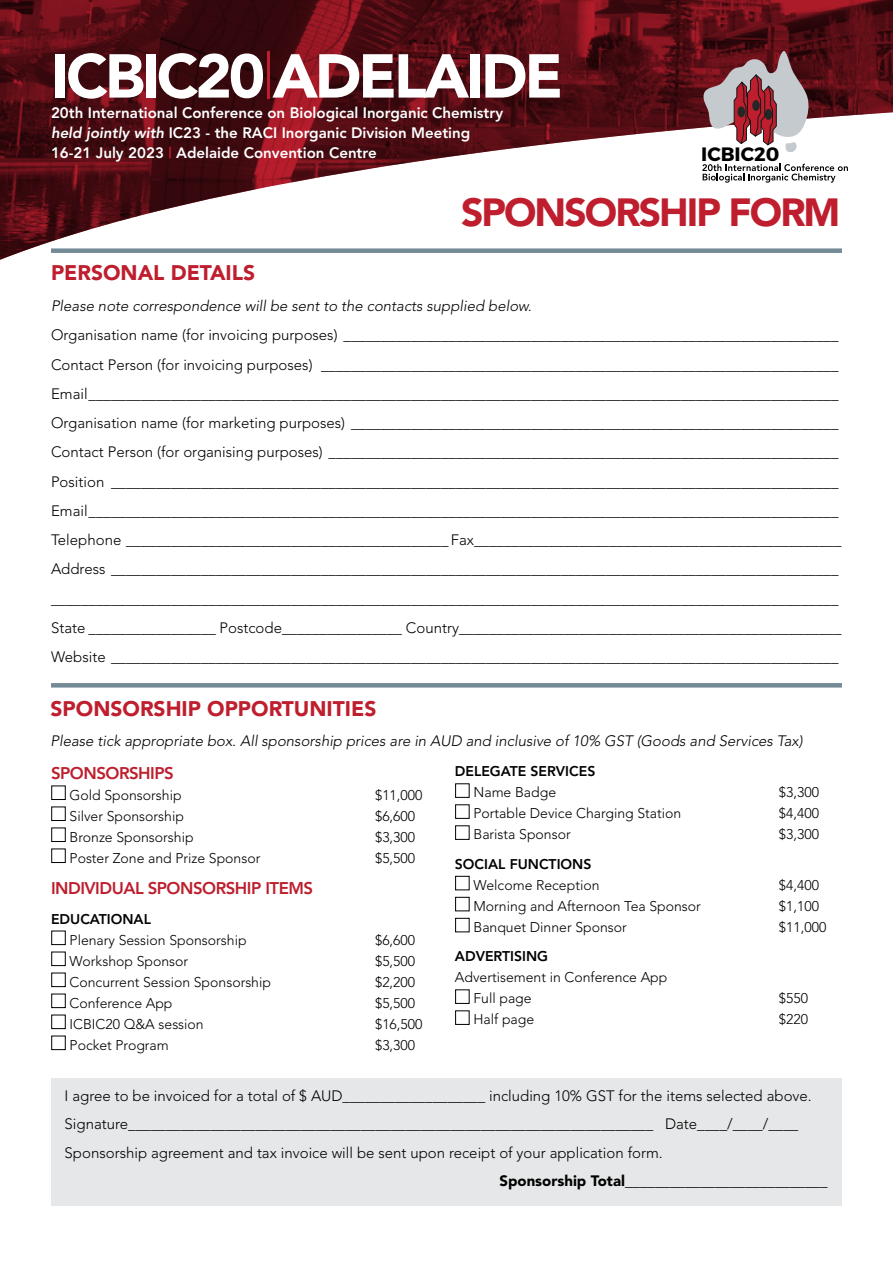
<style>
.page{position:relative;width:893px;height:1263px;background:#fff}
.page>*{position:absolute;margin:0;border:0;box-sizing:border-box;transform-origin:0 0}
.t1{font:900 61.2px "Avenir";letter-spacing:-.05em;color:#fff}
.t2{font:900 39px "Avenir";letter-spacing:-.05em;color:#be1e2d}
.t3{font:900 21px "Avenir";color:#be1e2d}
.t4{font:700 19.35px "Montserrat";color:#000}
.t5{font:800 16.8px "Avenir";letter-spacing:-.03em;color:#be1e2d}
.t6{font:300 15px/29.2px "Avenir";color:#000}
.t7{font:italic 300 15px "Avenir";color:#000}
.t8{font:800 15px/20.2px "Avenir";color:#fff}
.t9{font:900 15px "Avenir";color:#000}
.t10{font:300 14.1px "Avenir";color:#000}
.t11{font:800 14.1px "Avenir";color:#000}
.s1{font-weight:300;color:#be1e2d}
.s2{font-style:italic}
.s3{color:#be1e2d}
</style>
<div class="page">
<div style="left:51px;top:1078px;width:791px;height:127px;background:#e6e7e8"></div>
<img style="left:0;top:0;width:893px;height:260px">
<svg style="left:703px;top:51px;width:107px;height:101px"></svg>
<svg style="left:702px;top:164px;width:146px;height:19px"></svg>
<div style="left:51px;top:248px;width:791px;height:5px;background:#748a96"></div>
<hr style="left:51px;top:683px;width:791px;height:4px;background:#748a96">
<h1 class="t1" style="left:51px;top:39px;width:513px">ICBIC20<span class="s1">|</span>ADELAIDE</h1>
<p class="t8" style="left:51px;top:102px;width:454px">20th International Conference on Biological Inorganic Chemistry <span class="s2">held jointly with</span> IC23 - the RACI Inorganic Division Meeting<br>16-21 July 2023 <span class="s3">|</span> Adelaide Convention Centre</p>
<p class="t4" style="left:701px;top:142px;width:80px">ICBIC20</p>
<h2 class="t2" style="left:461px;top:189px;width:381px">SPONSORSHIP FORM</h2>
<h3 class="t3" style="left:51px;top:260px;width:206px">PERSONAL DETAILS</h3>
<p class="t7" style="left:51px;top:297px;width:482px">Please note correspondence will be sent to the contacts supplied below.</p>
<p class="t6" style="left:51px;top:320px;width:792px">Organisation name (for invoicing purposes) __________________________________________________________________ Contact Person (for invoicing purposes) _____________________________________________________________________ Email____________________________________________________________________________________________________ Organisation name (for marketing purposes) _________________________________________________________________ Contact Person (for organising purposes) ____________________________________________________________________ Position _________________________________________________________________________________________________ Email____________________________________________________________________________________________________ Telephone ___________________________________________ Fax_________________________________________________ Address _________________________________________________________________________________________________ _________________________________________________________________________________________________________ State _________________ Postcode________________ Country___________________________________________________ Website _________________________________________________________________________________________________</p>
<h3 class="t3" style="left:51px;top:695px;width:327px">SPONSORSHIP OPPORTUNITIES</h3>
<p class="t7" style="left:51px;top:732px;width:754px">Please tick appropriate box. All sponsorship prices are in AUD and inclusive of 10% GST (Goods and Services Tax)</p>
<p class="t5" style="left:51px;top:763px;width:124px">SPONSORSHIPS</p>
<p class="t10" style="left:51px;top:786px;width:132px">■ Gold Sponsorship</p>
<p class="t10" style="left:375px;top:786px;width:49px">$11,000</p>
<p class="t10" style="left:51px;top:807px;width:134px">■ Silver Sponsorship</p>
<p class="t10" style="left:375px;top:807px;width:42px">$6,600</p>
<p class="t10" style="left:51px;top:828px;width:144px">■ Bronze Sponsorship</p>
<p class="t10" style="left:375px;top:828px;width:42px">$3,300</p>
<p class="t10" style="left:51px;top:849px;width:211px">■ Poster Zone and Prize Sponsor</p>
<p class="t10" style="left:375px;top:849px;width:42px">$5,500</p>
<p class="t5" style="left:51px;top:878px;width:264px">INDIVIDUAL SPONSORSHIP ITEMS</p>
<p class="t11" style="left:51px;top:910px;width:101px">EDUCATIONAL</p>
<p class="t10" style="left:51px;top:931px;width:197px">■ Plenary Session Sponsorship</p>
<p class="t10" style="left:375px;top:931px;width:42px">$6,600</p>
<p class="t10" style="left:51px;top:952px;width:139px">■ Workshop Sponsor</p>
<p class="t10" style="left:375px;top:952px;width:42px">$5,500</p>
<p class="t10" style="left:51px;top:973px;width:222px">■ Concurrent Session Sponsorship</p>
<p class="t10" style="left:375px;top:973px;width:42px">$2,200</p>
<p class="t10" style="left:51px;top:994px;width:123px">■ Conference App</p>
<p class="t10" style="left:375px;top:994px;width:42px">$5,500</p>
<p class="t10" style="left:51px;top:1015px;width:154px">■ ICBIC20 Q&amp;A session</p>
<p class="t10" style="left:375px;top:1015px;width:49px">$16,500</p>
<p class="t10" style="left:51px;top:1036px;width:119px">■ Pocket Program</p>
<p class="t10" style="left:375px;top:1036px;width:42px">$3,300</p>
<p class="t11" style="left:455px;top:763px;width:142px">DELEGATE SERVICES</p>
<p class="t10" style="left:455px;top:784px;width:103px">■ Name Badge</p>
<p class="t10" style="left:779px;top:784px;width:42px">$3,300</p>
<p class="t10" style="left:455px;top:805px;width:228px">■ Portable Device Charging Station</p>
<p class="t10" style="left:779px;top:805px;width:42px">$4,400</p>
<p class="t10" style="left:455px;top:826px;width:117px">■ Barista Sponsor</p>
<p class="t10" style="left:779px;top:826px;width:42px">$3,300</p>
<p class="t11" style="left:455px;top:856px;width:138px">SOCIAL FUNCTIONS</p>
<p class="t10" style="left:455px;top:877px;width:146px">■ Welcome Reception</p>
<p class="t10" style="left:779px;top:877px;width:42px">$4,400</p>
<p class="t10" style="left:455px;top:898px;width:248px">■ Morning and Afternoon Tea Sponsor</p>
<p class="t10" style="left:779px;top:898px;width:42px">$1,100</p>
<p class="t10" style="left:455px;top:919px;width:173px">■ Banquet Dinner Sponsor</p>
<p class="t10" style="left:779px;top:919px;width:49px">$11,000</p>
<p class="t11" style="left:455px;top:948px;width:95px">ADVERTISING</p>
<p class="t10" style="left:455px;top:969px;width:214px">Advertisement in Conference App</p>
<p class="t10" style="left:455px;top:990px;width:78px">■ Full page</p>
<p class="t10" style="left:779px;top:990px;width:31px">$550</p>
<p class="t10" style="left:455px;top:1011px;width:81px">■ Half page</p>
<p class="t10" style="left:779px;top:1011px;width:31px">$220</p>
<p class="t6" style="left:65px;top:1081px;width:749px;line-height:28.5px">I agree to be invoiced for a total of $ AUD___________________ including 10% GST for the items selected above.<br>Signature______________________________________________________________________ Date____/____/____<br>Sponsorship agreement and tax invoice will be sent upon receipt of your application form.</p>
<p class="t9" style="left:499px;top:1172px;width:330px">Sponsorship Total___________________________</p>
</div>
